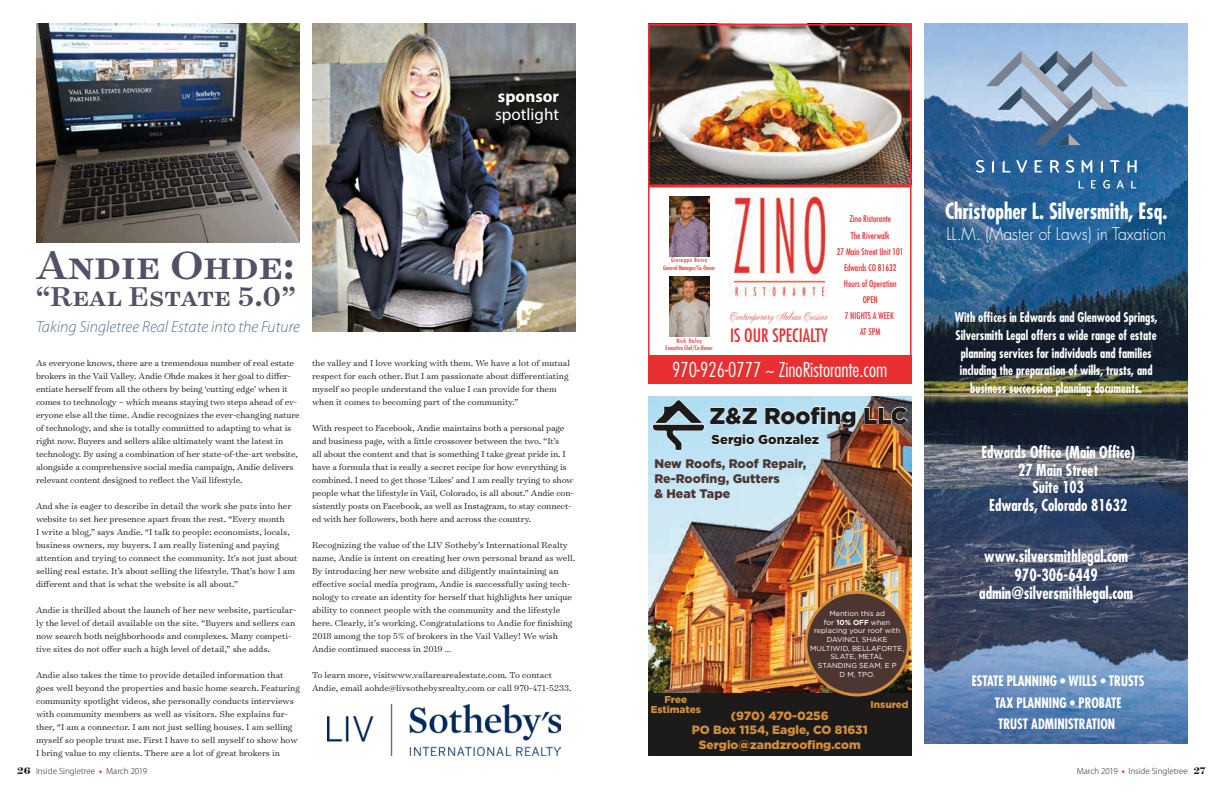
<style>
.page{position:relative;width:1224px;height:792px;background:#fff}
.page>*{position:absolute;margin:0;border:0;box-sizing:border-box;transform-origin:0 0}
.t1{font:500 44.7px "Surveyor Text";color:#515267}
.t2{font:500 30.9px "Surveyor Text";letter-spacing:-.005em;color:#515267}
.t3{font:900 23px "Gotham";letter-spacing:-.005em;color:#1c1b1a}
.t4{font:700 condensed 21.8px "Futura Std";color:#fff;scale:.92 1}
.t5{font:300 condensed 20px "Futura Std";color:#fff}
.t6{font:condensed 18px "Futura Std";color:#e83033}
.t7{font:300 17.2px "Futura Std";color:#fff;scale:.92 1}
.t8{font:17px "Myriad Pro";color:#fff}
.t9{font:700 17px "Myriad Pro";color:#fff}
.t10{font:700 condensed 16.4px/18.7px "Futura Std";color:#fff;text-align:center;scale:.92 1}
.t11{font:italic 300 16.1px "Myriad Pro";color:#56708e}
.t12{font:700 condensed 16px/17.6px "Futura Std";color:#fff;text-align:center;scale:.92 1}
.t13{font:700 condensed 14px/21.6px "Futura Std";color:#fff;text-align:center;scale:.92 1}
.t14{font:700 condensed 13px/17.6px "Futura Std";color:#fff;text-align:center;scale:.92 1}
.t15{font:900 13px "Gotham";color:#1c1b1a}
.t16{font:900 12.4px/14.9px "Gotham";color:#4d3631}
.t17{font:900 12px/14.4px "Gotham";color:#d38e3c;text-align:center}
.t18{font:12px "CAC Lasko Condensed";color:#e83033}
.t19{font:900 10px/10px "Gotham";color:#d38e3c;text-align:center}
.t20{font:300 9.8px/13px "Surveyor Text";color:#1c1b1a}
.t21{font:condensed 9px/16px "Futura Std";color:#e83033;text-align:center}
.t22{font:300 9px "Myriad Pro";color:#1c1b1a}
.t23{font:7.2px/8.7px "Gotham";color:#fff;text-align:center}
.t24{font:condensed 6px/7.2px "Futura Std";color:#e83033;text-align:center}
.s1{font-weight:700}
.s2{font-family:"Surveyor Display";font-weight:700;font-size:11px}
.s3{font-weight:700;color:#e72528}
</style>
<div class="page">
<img style="left:924px;top:24px;width:264px;height:720px">
<svg style="left:924px;top:385px;width:264px;height:264px;background:#3d495c"></svg>
<svg style="left:986px;top:51px;width:142px;height:94px;background:#809dbc"></svg>
<svg style="left:976px;top:160px;width:9px;height:13px"></svg>
<svg style="left:992px;top:160px;width:2px;height:12px"></svg>
<svg style="left:1003px;top:160px;width:24px;height:12px"></svg>
<svg style="left:1035px;top:160px;width:8px;height:12px"></svg>
<svg style="left:1050px;top:160px;width:10px;height:12px"></svg>
<svg style="left:1082px;top:160px;width:10px;height:12px"></svg>
<svg style="left:1110px;top:160px;width:10px;height:12px"></svg>
<svg style="left:1127px;top:160px;width:10px;height:12px"></svg>
<svg style="left:1066px;top:160px;width:8px;height:13px"></svg>
<svg style="left:1101px;top:160px;width:2px;height:12px"></svg>
<svg style="left:1103px;top:180px;width:7px;height:9px"></svg>
<svg style="left:1116px;top:180px;width:8px;height:8px"></svg>
<svg style="left:1079px;top:180px;width:5px;height:8px"></svg>
<svg style="left:1131px;top:180px;width:6px;height:8px"></svg>
<svg style="left:1091px;top:180px;width:5px;height:8px"></svg>
<img style="left:312px;top:24px;width:264px;height:308px">
<img style="left:36px;top:24px;width:264px;height:219px">
<img style="left:328px;top:704px;width:232px;height:52px">
<img style="left:648px;top:396px;width:264px;height:297px">
<svg style="left:864px;top:406px;width:44px;height:19px"></svg>
<svg style="left:652px;top:398px;width:205px;height:53px;background:#b0cbd8"></svg>
<div style="left:648px;top:693px;width:264px;height:63px;background:#1c1b1a"></div>
<div style="left:806px;top:592px;width:103px;height:103px;background:#4d3631;border-radius:50%"></div>
<div style="left:804px;top:591px;width:106px;height:105px;border:3px solid #d38e3c;border-radius:50%"></div>
<img style="left:648px;top:24px;width:264px;height:360px">
<hr style="left:648px;top:184px;width:264px;height:3px;background:#e83033">
<h3 class="t9" style="left:498px;top:86px;width:63px">sponsor</h3>
<h3 class="t8" style="left:495px;top:104px;width:65px">spotlight</h3>
<h1 class="t1" style="left:36px;top:236px;width:260px">Andie Ohde:</h1>
<h2 class="t2" style="left:36px;top:276px;width:261px">“Real Estate 5.0”</h2>
<h3 class="t11" style="left:36px;top:317px;width:266px">Taking Singletree Real Estate into the Future</h3>
<p class="t20" style="left:36px;top:356px;width:265px">As everyone knows, there are a tremendous number of real estate brokers in the Vail Valley. Andie Ohde makes it her goal to differ&shy;entiate herself from all the others by being ‘cutting edge’ when it comes to technology – which means staying two steps ahead of ev&shy;eryone else all the time. Andie recognizes the ever-changing nature of technology, and she is totally committed to adapting to what is right now. Buyers and sellers alike ultimately want the latest in technology. By using a combination of her state-of-the-art website, alongside a comprehensive social media campaign, Andie delivers relevant content designed to reflect the Vail lifestyle.</p>
<p class="t20" style="left:36px;top:499px;width:263px">And she is eager to describe in detail the work she puts into her website to set her presence apart from the rest. “Every month<br>I write a blog,” says Andie. “I talk to people: economists, locals, business owners, my buyers. I am really listening and paying attention and trying to connect the community. It’s not just about selling real estate. It’s about selling the lifestyle. That’s how I am different and that is what the website is all about.”</p>
<p class="t20" style="left:36px;top:603px;width:262px">Andie is thrilled about the launch of her new website, particular&shy;ly the level of detail available on the site. “Buyers and sellers can now search both neighborhoods and complexes. Many competi&shy;tive sites do not offer such a high level of detail,” she adds.</p>
<p class="t20" style="left:36px;top:668px;width:265px">Andie also takes the time to provide detailed information that goes well beyond the properties and basic home search. Featuring community spotlight videos, she personally conducts interviews with community members as well as visitors. She explains fur&shy;ther, “I am a connector. I am not just selling houses. I am selling myself so people trust me. First I have to sell myself to show how I bring value to my clients. There are a lot of great brokers in</p>
<p class="t20" style="left:312px;top:356px;width:260px">the valley and I love working with them. We have a lot of mutual respect for each other. But I am passionate about differentiating myself so people understand the value I can provide for them when it comes to becoming part of the community.”</p>
<p class="t20" style="left:312px;top:421px;width:263px">With respect to Facebook, Andie maintains both a personal page and business page, with a little crossover between the two. “It’s<br>all about the content and that is something I take great pride in. I have a formula that is really a secret recipe for how everything is combined. I need to get those ‘Likes’ and I am really trying to show people what the lifestyle in Vail, Colorado, is all about.” Andie con&shy;sistently posts on Facebook, as well as Instagram, to stay connect&shy;ed with her followers, both here and across the country.</p>
<p class="t20" style="left:312px;top:538px;width:265px">Recognizing the value of the LIV Sotheby’s International Realty name, Andie is intent on creating her own personal brand as well.<br>By introducing her new website and diligently maintaining an effective social media program, Andie is successfully using tech&shy;nology to create an identity for herself that highlights her unique ability to connect people with the community and the lifestyle here. Clearly, it’s working. Congratulations to Andie for finishing 2018 among the top 5% of brokers in the Vail Valley! We wish Andie continued success in 2019 …</p>
<p class="t20" style="left:312px;top:668px;width:261px">To learn more, visitwww.vailarearealestate.com. To contact<br>Andie, email aohde@livsothebysrealty.com or call 970-471-5233.</p>
<p class="t21" style="left:837px;top:211px;width:68px">Zino Ristorante<br>The Riverwalk<br>27 Main Street Unit 101<br>Edwards CO 81632<br>Hours of Operation<br>OPEN<br>7 NIGHTS A WEEK<br>AT 5PM</p>
<p class="t24" style="left:663px;top:257px;width:54px">Giuseppe Bosco<br>General Manager/Co-Owner</p>
<p class="t18" style="left:731px;top:309px;width:98px">Contemporary Italian Cuisine</p>
<h3 class="t6" style="left:730px;top:324px;width:99px">IS OUR SPECIALTY</h3>
<h3 class="t5" style="left:672px;top:358px;width:217px">970-926-0777 ~ ZinoRistorante.com</h3>
<p class="t24" style="left:666px;top:337px;width:49px">Nick Haley<br>Executive Chef/Co-Owner</p>
<h3 class="t3" style="left:710px;top:400px;width:199px">Z&amp;Z Roofing LLC</h3>
<h3 class="t15" style="left:712px;top:430px;width:109px">Sergio Gonzalez</h3>
<p class="t16" style="left:654px;top:456px;width:153px">New Roofs, Roof Repair,<br>Re-Roofing, Gutters<br>&amp; Heat Tape</p>
<p class="t23" style="left:810px;top:609px;width:95px">Mention this ad<br>for <span class="s1">10% OFF</span> when replacing your roof with<br>DAVINCI, SHAKE<br>MULTIWID, BELLAFORTE,<br>SLATE, METAL<br>STANDING SEAM, E P<br>D M, TPO.</p>
<p class="t19" style="left:651px;top:695px;width:52px">Free<br>Estimates</p>
<p class="t19" style="left:871px;top:700px;width:40px">Insured</p>
<p class="t17" style="left:692px;top:708px;width:178px">(970) 470-0256<br>PO Box 1154, Eagle, CO 81631<br>Sergio@zandzroofing.com</p>
<h3 class="t4" style="left:945px;top:198px;width:243px">Christopher L. Silversmith, Esq.</h3>
<h3 class="t7" style="left:946px;top:223px;width:240px">LL.M. (Master of Laws) in Taxation</h3>
<h3 class="t14" style="left:955px;top:309px;width:222px">With offices in Edwards and Glenwood Springs, Silversmith Legal offers a wide range of estate planning services for individuals and families including the preparation of wills, trusts, and business succession planning documents.</h3>
<h3 class="t12" style="left:981px;top:443px;width:169px">Edwards Office (Main Office)<br>27 Main Street<br>Suite 103<br>Edwards, Colorado 81632</h3>
<h3 class="t10" style="left:979px;top:547px;width:169px">www.silversmithlegal.com<br>970-306-6449 admin@silversmithlegal.com</h3>
<h3 class="t13" style="left:972px;top:670px;width:189px">ESTATE PLANNING • WILLS • TRUSTS<br>TAX PLANNING • PROBATE<br>TRUST ADMINISTRATION</h3>
<p class="t22" style="left:17px;top:765px;width:131px"><span class="s2">26</span> Inside Singletree <span class="s3">•</span> March 2019</p>
<p class="t22" style="left:1077px;top:765px;width:131px">March 2019 <span class="s3">•</span> Inside Singletree <span class="s2">27</span></p>
</div>
